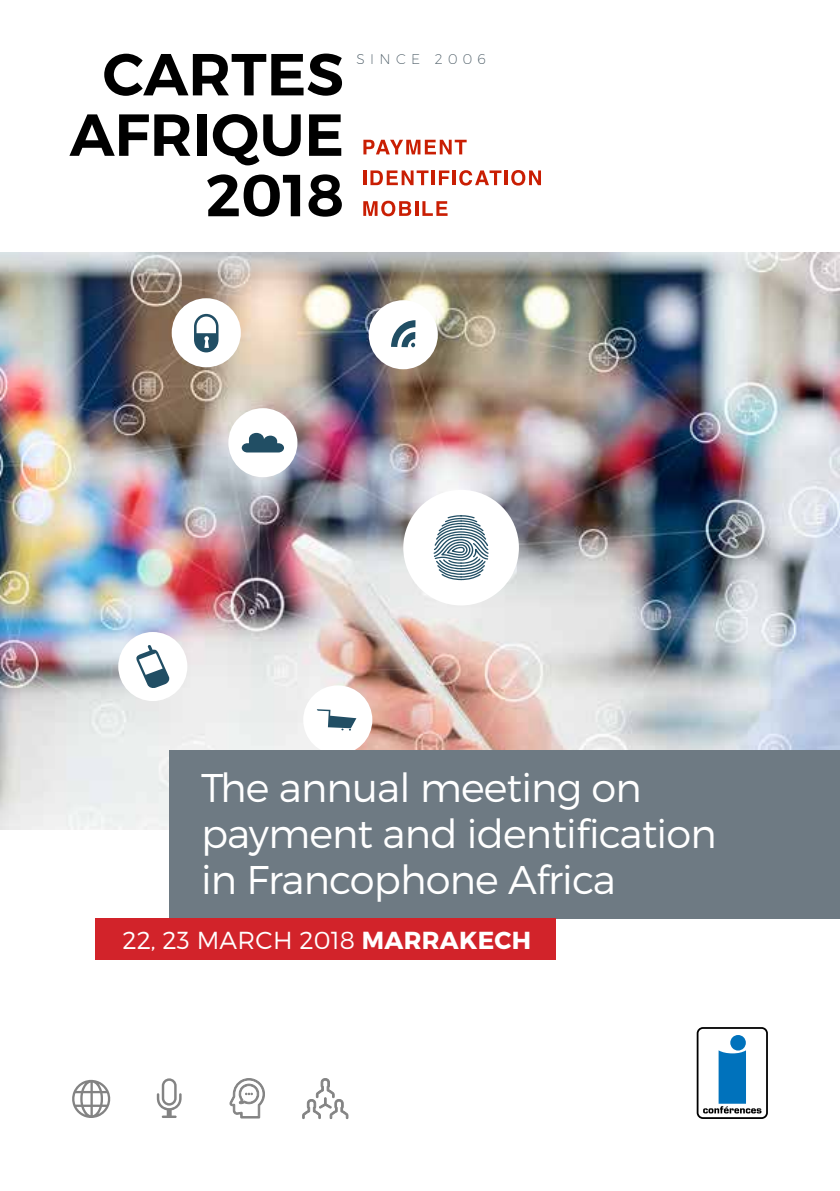
<style>
.page{position:relative;width:840px;height:1191px;background:#fff}
.page>*{position:absolute;margin:0;border:0;box-sizing:border-box;transform-origin:0 0}
.t1{font:600 59.2px/60.4px "Montserrat";color:#000;text-align:right}
.t2{font:300 40px/46px "Montserrat";letter-spacing:-.02em;color:#fff}
.t3{font:300 24.6px "Montserrat";color:#fff}
.t4{font:200 14px "Montserrat";letter-spacing:.38em;color:#455560}
.s1{font-weight:700}
</style>
<div class="page">
<svg style="left:302px;top:1078px;width:46px;height:41px"></svg>
<svg style="left:229px;top:1078px;width:36px;height:40px"></svg>
<svg style="left:157px;top:1078px;width:24px;height:40px"></svg>
<svg style="left:72px;top:1079px;width:39px;height:39px"></svg>
<div style="left:696px;top:1027px;width:71px;height:92px;border:2px solid #000;border-radius:5px"></div>
<svg style="left:703px;top:1035px;width:58px;height:78px"></svg>
<svg style="left:363px;top:140px;width:103px;height:14px"></svg>
<hr style="left:363px;top:170px;width:3px;height:15px;background:#c91e03">
<svg style="left:370px;top:170px;width:58px;height:15px"></svg>
<hr style="left:431px;top:170px;width:3px;height:15px;background:#c91e03">
<svg style="left:438px;top:170px;width:11px;height:15px"></svg>
<hr style="left:452px;top:170px;width:3px;height:15px;background:#c91e03">
<svg style="left:459px;top:170px;width:42px;height:16px"></svg>
<hr style="left:504px;top:170px;width:3px;height:15px;background:#c91e03">
<svg style="left:511px;top:170px;width:29px;height:16px"></svg>
<svg style="left:363px;top:201px;width:48px;height:15px"></svg>
<hr style="left:415px;top:201px;width:3px;height:15px;background:#c91e03">
<svg style="left:422px;top:201px;width:25px;height:15px"></svg>
<img style="left:0;top:252px;width:839px;height:577px">
<div style="left:228px;top:408px;width:69px;height:69px;background:#fff;border-radius:50%"></div>
<div style="left:368px;top:300px;width:69px;height:69px;background:#fff;border-radius:50%"></div>
<div style="left:118px;top:632px;width:69px;height:69px;background:#fff;border-radius:50%"></div>
<div style="left:303px;top:685px;width:69px;height:69px;background:#fff;border-radius:50%"></div>
<div style="left:172px;top:298px;width:69px;height:69px;background:#fff;border-radius:50%"></div>
<div style="left:403px;top:490px;width:115px;height:115px;background:#fff;border-radius:50%"></div>
<svg style="left:391px;top:320px;width:24px;height:27px"></svg>
<svg style="left:136px;top:645px;width:34px;height:43px"></svg>
<svg style="left:317px;top:709px;width:39px;height:21px"></svg>
<svg style="left:241px;top:433px;width:43px;height:19px"></svg>
<svg style="left:194px;top:314px;width:24px;height:38px"></svg>
<svg style="left:433px;top:515px;width:55px;height:65px"></svg>
<div style="left:169px;top:750px;width:670px;height:168px;background:#6e7a83"></div>
<div style="left:95px;top:918px;width:460px;height:41px;background:#d2232a"></div>
<h1 class="t1" style="left:70px;top:45px;width:276px">CARTES<br>AFRIQUE<br>2018</h1>
<p class="t4" style="left:356px;top:51px;width:131px">SINCE 2006</p>
<p class="t2" style="left:201px;top:763px;width:517px">The annual meeting on payment and identification in Francophone Africa</p>
<p class="t3" style="left:122px;top:925px;width:410px">22, 23 March 2018 <span class="s1">MARRAKECH</span></p>
</div>
